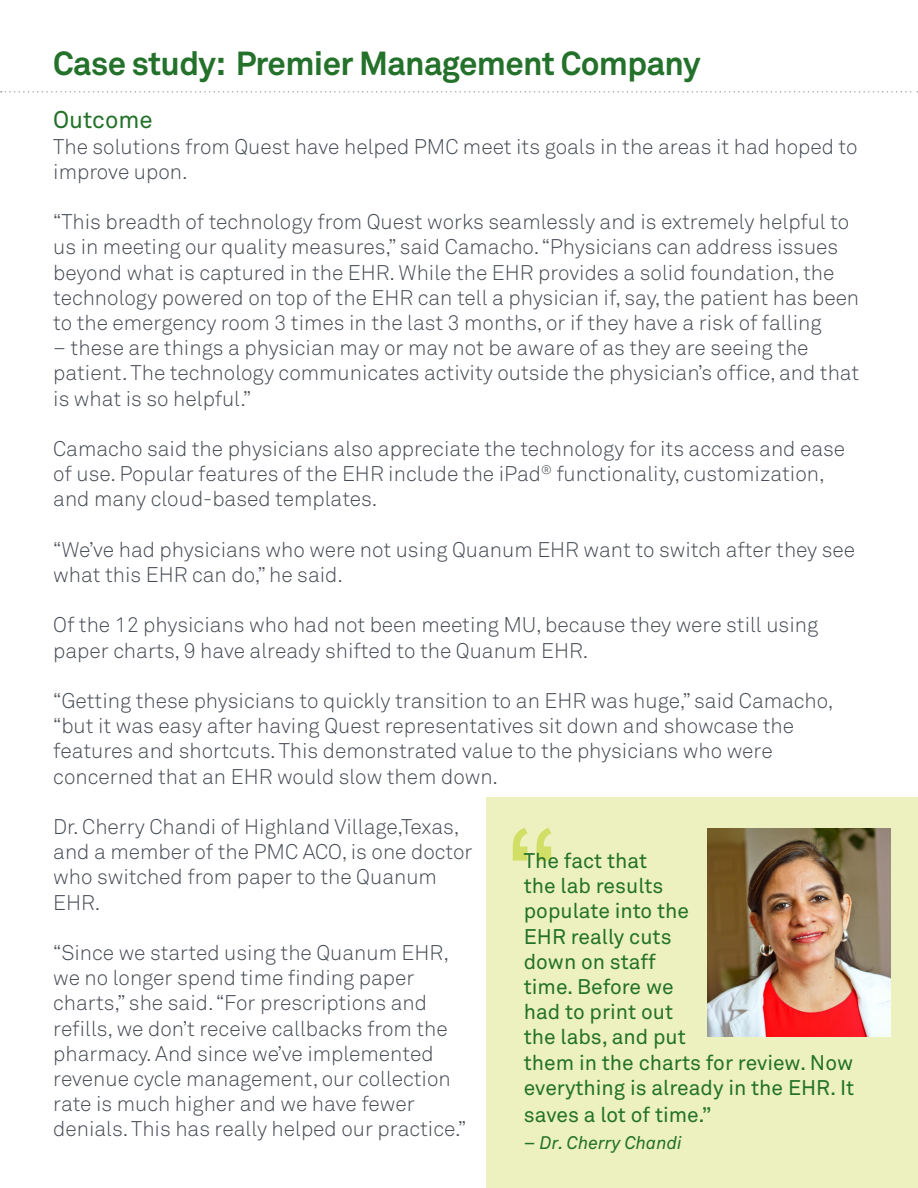
<style>
.page{position:relative;width:918px;height:1188px;background:#fff}
.page>*{position:absolute;margin:0;border:0;box-sizing:border-box;transform-origin:0 0}
.t1{font:120px "Akkurat Pro";color:#c0d32b}
.t2{font:700 33px "Akkurat Pro";letter-spacing:-.02em;color:#23712a}
.t3{font:24px "Akkurat Pro";color:#23712a}
.t4{font:300 21px/25.2px "Akkurat Pro";color:#464b54}
.t5{font:21px/25.3px "Akkurat Pro";color:#23712a}
.t6{font:italic 18px "Akkurat Pro";color:#23712a}
.s1{font-style:normal}
</style>
<div class="page">
<svg style="left:1px;top:91px;width:917px;height:2px"></svg>
<div style="left:487px;top:797px;width:431px;height:391px;background:#ecf1bf"></div>
<img style="left:708px;top:829px;width:183px;height:208px">
<p class="t2" style="left:53px;top:43px;width:649px">Case study: Premier Management Company</p>
<p class="t3" style="left:53px;top:106px;width:101px">Outcome</p>
<p class="t4" style="left:53px;top:134px;width:806px">The solutions from Quest have helped PMC meet its goals in the areas it had hoped to improve upon.</p>
<p class="t4" style="left:53px;top:209px;width:807px">“This breadth of technology from Quest works seamlessly and is extremely helpful to us in meeting our quality measures,” said Camacho. “Physicians can address issues beyond what is captured in the EHR. While the EHR provides a solid foundation, the technology powered on top of the EHR can tell a physician if, say, the patient has been to the emergency room 3 times in the last 3 months, or if they have a risk of falling</p>
<p class="t4" style="left:53px;top:335px;width:808px">– these are things a physician may or may not be aware of as they are seeing the patient. The technology communicates activity outside the physician’s office, and that is what is so helpful.”</p>
<p class="t4" style="left:53px;top:436px;width:794px">Camacho said the physicians also appreciate the technology for its access and ease of use. Popular features of the EHR include the iPad<sup>®</sup> functionality, customization, and many cloud-based templates.</p>
<p class="t4" style="left:53px;top:537px;width:804px">“We’ve had physicians who were not using Quanum EHR want to switch after they see what this EHR can do,” he said.</p>
<p class="t4" style="left:53px;top:612px;width:767px">Of the 12 physicians who had not been meeting MU, because they were still using paper charts, 9 have already shifted to the Quanum EHR.</p>
<p class="t4" style="left:53px;top:688px;width:782px">“Getting these physicians to quickly transition to an EHR was huge,” said Camacho, “but it was easy after having Quest representatives sit down and showcase the features and shortcuts. This demonstrated value to the physicians who were concerned that an EHR would slow them down.</p>
<p class="t4" style="left:53px;top:814px;width:421px">Dr. Cherry Chandi of Highland Village,Texas, and a member of the PMC ACO, is one doctor who switched from paper to the Quanum<br>EHR.</p>
<p class="t4" style="left:53px;top:940px;width:414px">“Since we started using the Quanum EHR, we no longer spend time finding paper charts,” she said. “For prescriptions and refills, we don’t receive callbacks from the pharmacy. And since we’ve implemented revenue cycle management, our collection rate is much higher and we have fewer denials. This has really helped our practice.”</p>
<h1 class="t1" style="left:503px;top:802px;width:58px">“</h1>
<p class="t5" style="left:524px;top:848px;width:332px">The fact that<br>the lab results<br>populate into the<br>EHR really cuts<br>down on staff<br>time. Before we<br>had to print out<br>the labs, and put<br>them in the charts for review. Now everything is already in the EHR. It saves a lot of time.”</p>
<p class="t6" style="left:524px;top:1132px;width:160px"><span class="s1">–</span> Dr. Cherry Chandi</p>
</div>
